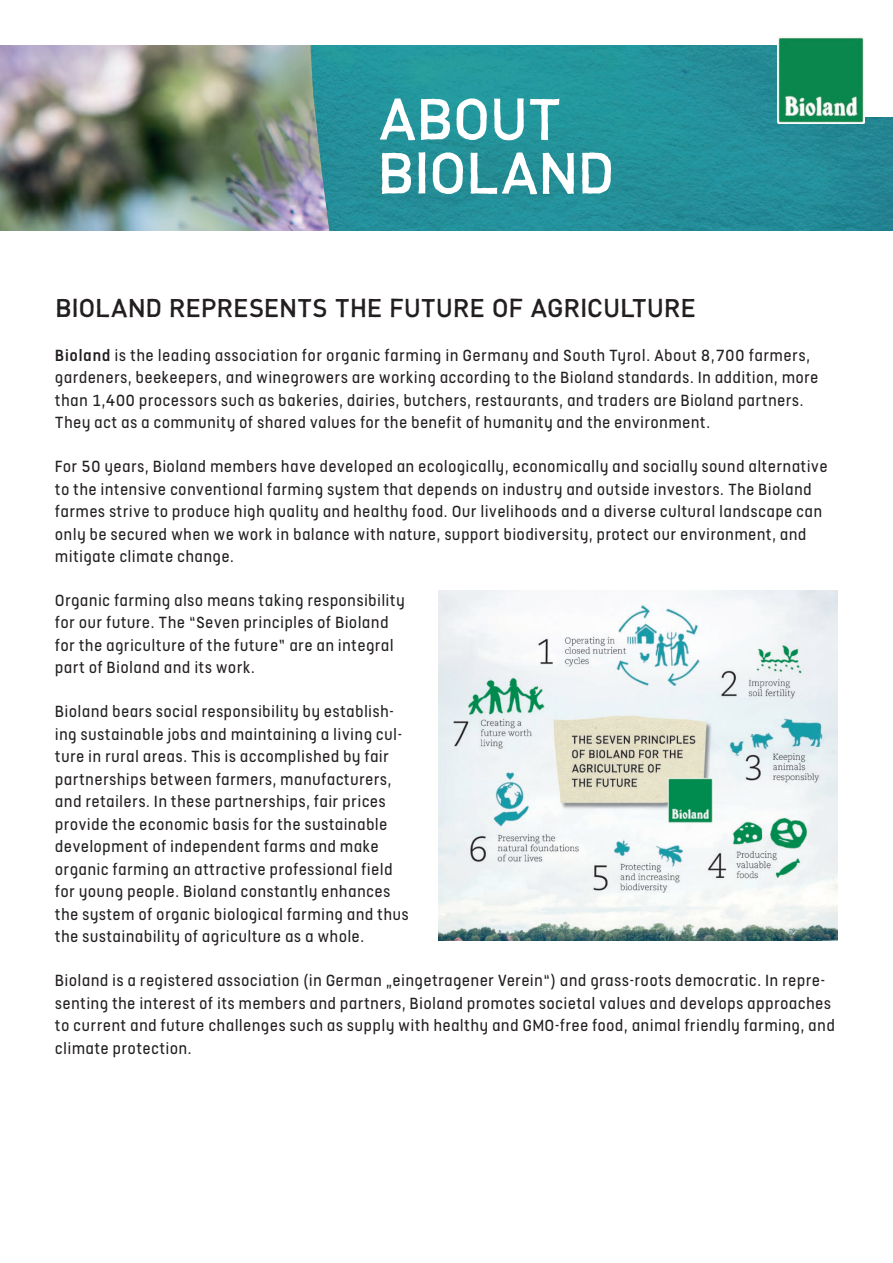
<style>
.page{position:relative;width:893px;height:1263px;background:#fff}
.page>*{position:absolute;margin:0;border:0;box-sizing:border-box;transform-origin:0 0}
.t1{font:500 54px/54px "Bio Din";color:#fff}
.t2{font:500 24px "Bio Din";letter-spacing:.01em;color:#231f20}
.t3{font:18px/22.5px "FS Dillon";letter-spacing:.05em;color:#231f20}
.s1{font-weight:500}
</style>
<div class="page">
<img style="left:0;top:46px;width:278px;height:185px">
<img style="left:438px;top:591px;width:400px;height:350px">
<img style="left:278px;top:46px;width:615px;height:185px">
<div style="left:830px;top:15px;width:63px;height:102px;background:#fff"></div>
<img style="left:777px;top:37px;width:87px;height:86px">
<h1 class="t1" style="left:378px;top:91px;width:238px">ABOUT<br>BIOLAND</h1>
<h2 class="t2" style="left:55px;top:294px;width:642px">BIOLAND REPRESENTS THE FUTURE OF AGRICULTURE</h2>
<p class="t3" style="left:55px;top:343px;width:764px"><span class="s1">Bioland</span> is the leading association for organic farming in Germany and South Tyrol. About 8,700 farmers, gardeners, beekeepers, and winegrowers are working according to the Bioland standards. In addition, more than 1,400 processors such as bakeries, dairies, butchers, restaurants, and traders are Bioland partners.<br>They act as a community of shared values for the benefit of humanity and the environment.</p>
<p class="t3" style="left:55px;top:454px;width:774px">For 50 years, Bioland members have developed an ecologically, economically and socially sound alternative to the intensive conventional farming system that depends on industry and outside investors. The Bioland farmes strive to produce high quality and healthy food. Our livelihoods and a diverse cultural landscape can only be secured when we work in balance with nature, support biodiversity, protect our environment, and mitigate climate change.</p>
<p class="t3" style="left:55px;top:588px;width:351px">Organic farming also means taking responsibility for our future. The “Seven principles of Bioland for the agriculture of the future” are an integral part of Bioland and its work.</p>
<p class="t3" style="left:55px;top:699px;width:355px">Bioland bears social responsibility by establish&shy;ing sustainable jobs and maintaining a living cul&shy;ture in rural areas. This is accomplished by fair partnerships between farmers, manufacturers, and retailers. In these partnerships, fair prices provide the economic basis for the sustainable development of independent farms and make organic farming an attractive professional field for young people. Bioland constantly enhances the system of organic biological farming and thus the sustainability of agriculture as a whole.</p>
<p class="t3" style="left:55px;top:968px;width:781px">Bioland is a registered association (in German „eingetragener Verein“) and grass-roots democratic. In repre&shy;senting the interest of its members and partners, Bioland promotes societal values and develops approaches to current and future challenges such as supply with healthy and GMO-free food, animal friendly farming, and climate protection.</p>
</div>
